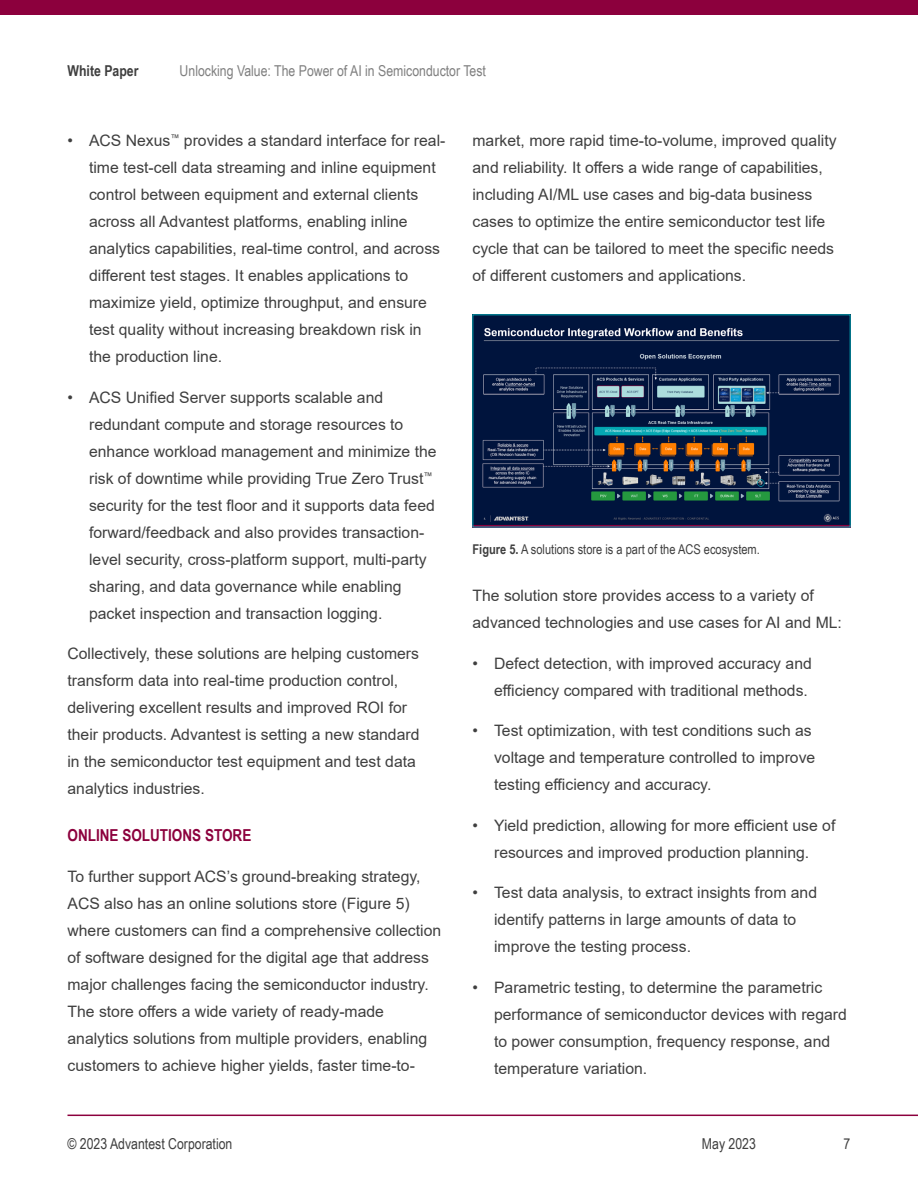
<style>
.page{position:relative;width:918px;height:1188px;background:#fff}
.page>*{position:absolute;margin:0;border:0;box-sizing:border-box;transform-origin:0 0}
.t1{font:700 16.5px "Arial Narrow";color:#8c003d}
.Paragraph_Style_1{font:15.75px/27px "Arial";color:#3f3f3f}
.t2{font:15px "Arial Narrow";color:#7f7f7f}
.t3{font:15px "Arial Narrow";color:#3f3f3f}
.t4{font:700 15px "Arial Narrow";color:#3f3f3f}
.Figure_label{font:13.5px "Arial Narrow";color:#3f3f3f}
.s1{font-weight:700}
</style>
<div class="page">
<div style="left:0;top:0;width:918px;height:15px;background:#8c003d"></div>
<hr style="left:68px;top:1115px;width:850px;height:1px;background:#8c003d">
<img style="left:474px;top:316px;width:375px;height:209px">
<div style="left:472px;top:314px;width:379px;height:213px;border:1px solid #05a8b3"></div>
<p class="t4" style="left:68px;top:59px;width:73px">White Paper</p>
<p class="t2" style="left:180px;top:60px;width:308px">Unlocking Value: The Power of AI in Semiconductor Test</p>
<p class="Paragraph_Style_1" style="left:89px;top:127px;width:358px;text-indent:-22px">• ACS Nexus<sup>™</sup> provides a standard interface for real&shy;time test-cell data streaming and inline equipment control between equipment and external clients across all Advantest platforms, enabling inline analytics capabilities, real-time control, and across different test stages. It enables applications to maximize yield, optimize throughput, and ensure test quality without increasing breakdown risk in the production line.</p>
<p class="Paragraph_Style_1" style="left:89px;top:384px;width:349px;text-indent:-22px">• ACS Unified Server supports scalable and redundant compute and storage resources to enhance workload management and minimize the risk of downtime while providing True Zero Trust<sup>™ </sup>security for the test floor and it supports data feed forward/feedback and also provides transaction&shy;level security, cross-platform support, multi-party sharing, and data governance while enabling packet inspection and transaction logging.</p>
<p class="Paragraph_Style_1" style="left:68px;top:640px;width:353px">Collectively, these solutions are helping customers transform data into real-time production control, delivering excellent results and improved ROI for their products. Advantest is setting a new standard in the semiconductor test equipment and test data analytics industries.</p>
<p class="t1" style="left:68px;top:823px;width:185px">ONLINE SOLUTIONS STORE</p>
<p class="Paragraph_Style_1" style="left:68px;top:863px;width:375px">To further support ACS’s ground-breaking strategy, ACS also has an online solutions store (Figure 5) where customers can find a comprehensive collection of software designed for the digital age that address major challenges facing the semiconductor industry.<br>The store offers a wide variety of ready-made analytics solutions from multiple providers, enabling customers to achieve higher yields, faster time-to-</p>
<p class="Paragraph_Style_1" style="left:472px;top:127px;width:366px">market, more rapid time-to-volume, improved quality and reliability. It offers a wide range of capabilities, including AI/ML use cases and big-data business cases to optimize the entire semiconductor test life cycle that can be tailored to meet the specific needs of different customers and applications.</p>
<p class="Figure_label" style="left:472px;top:540px;width:289px"><span class="s1">Figure 5.</span> A solutions store is a part of the ACS ecosystem.</p>
<p class="Paragraph_Style_1" style="left:472px;top:582px;width:371px">The solution store provides access to a variety of advanced technologies and use cases for AI and ML:</p>
<p class="Paragraph_Style_1" style="left:472px;top:650px;width:341px;text-align:right">• Defect detection, with improved accuracy and efficiency compared with traditional methods.</p>
<p class="Paragraph_Style_1" style="left:494px;top:717px;width:323px;text-indent:-22px">• Test optimization, with test conditions such as voltage and temperature controlled to improve testing efficiency and accuracy.</p>
<p class="Paragraph_Style_1" style="left:472px;top:812px;width:364px;text-align:center">• Yield prediction, allowing for more efficient use of resources and improved production planning.</p>
<p class="Paragraph_Style_1" style="left:494px;top:879px;width:325px;text-indent:-22px">• Test data analysis, to extract insights from and identify patterns in large amounts of data to improve the testing process.</p>
<p class="Paragraph_Style_1" style="left:494px;top:974px;width:354px;text-indent:-22px">• Parametric testing, to determine the parametric performance of semiconductor devices with regard to power consumption, frequency response, and temperature variation.</p>
<p class="t3" style="left:68px;top:1133px;width:166px">© 2023 Advantest Corporation</p>
<p class="t3" style="left:702px;top:1133px;width:56px">May 2023</p>
<p class="t3" style="left:844px;top:1133px;width:8px">7</p>
</div>
